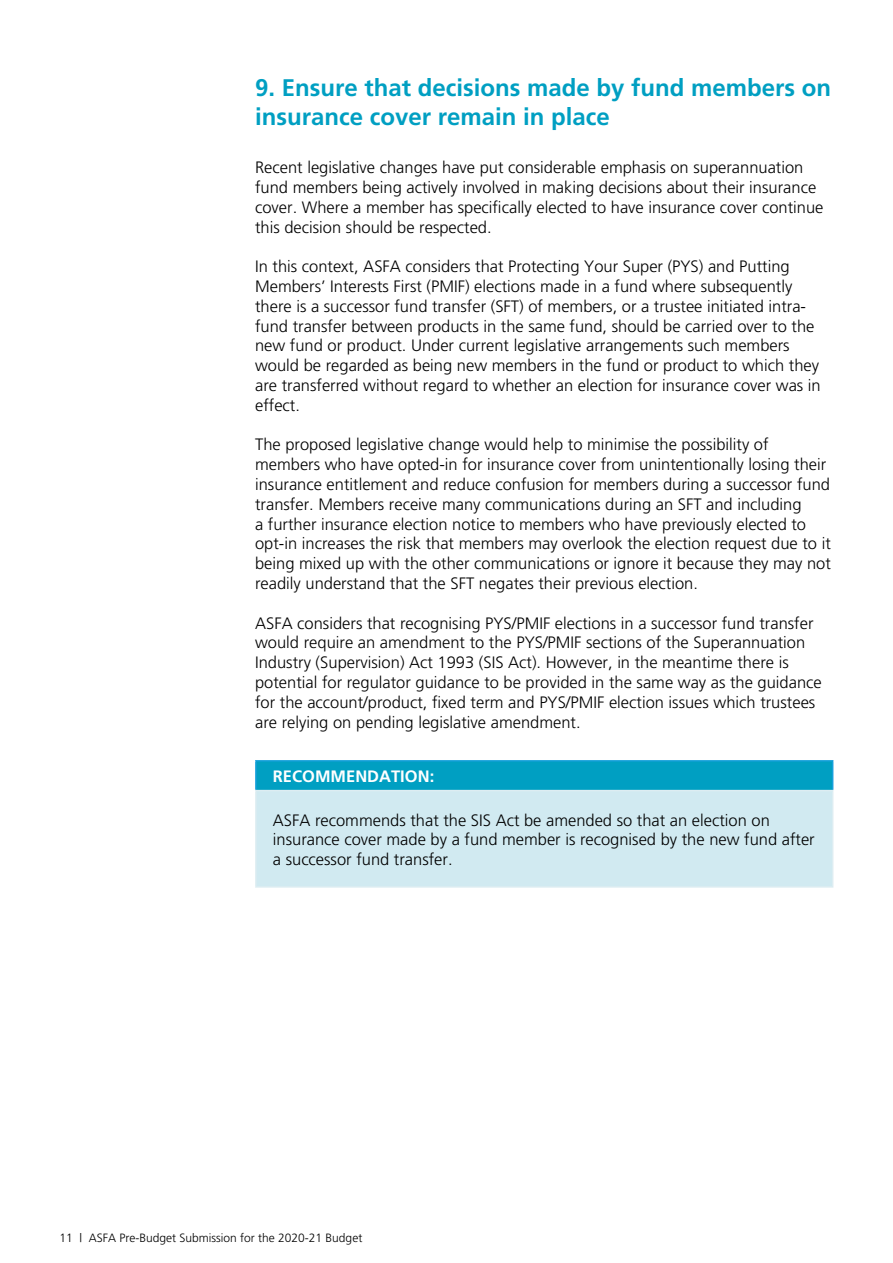
<style>
.page{position:relative;width:893px;height:1263px;background:#fff}
.page>*{position:absolute;margin:0;border:0;box-sizing:border-box;transform-origin:0 0}
.t1{font:700 24px/28.8px "Frutiger";color:#009fc2}
.t2{font:300 16.5px/19.8px "Frutiger";color:#000}
.t3{font:700 16.5px "Frutiger";color:#fff}
.t4{font:300 12px "Frutiger";color:#000}
</style>
<div class="page">
<div style="left:256px;top:761px;width:577px;height:29px;background:#009fc2"></div>
<div style="left:256px;top:790px;width:577px;height:97px;background:#d1eaf1"></div>
<hr style="left:255px;top:760px;width:578px;height:1px;background:#16a0db">
<hr style="left:255px;top:761px;width:2px;height:29px;background:#16a0db">
<svg style="left:832px;top:761px;width:1px;height:29px"></svg>
<hr style="left:255px;top:790px;width:578px;height:1px;background:#ddedf2">
<hr style="left:255px;top:791px;width:2px;height:95px;background:#ddedf2">
<hr style="left:832px;top:791px;width:1px;height:95px;background:#ddedf2">
<hr style="left:255px;top:886px;width:578px;height:2px;background:#ddedf2">
<h1 class="t1" style="left:255px;top:73px;width:578px">9. Ensure that decisions made by fund members on insurance cover remain in place</h1>
<p class="t2" style="left:255px;top:158px;width:570px">Recent legislative changes have put considerable emphasis on superannuation fund members being actively involved in making decisions about their insurance cover. Where a member has specifically elected to have insurance cover continue this decision should be respected.</p>
<p class="t2" style="left:255px;top:257px;width:567px">In this context, ASFA considers that Protecting Your Super (PYS) and Putting Members’ Interests First (PMIF) elections made in a fund where subsequently there is a successor fund transfer (SFT) of members, or a trustee initiated intra&shy;fund transfer between products in the same fund, should be carried over to the new fund or product. Under current legislative arrangements such members would be regarded as being new members in the fund or product to which they are transferred without regard to whether an election for insurance cover was in effect.</p>
<p class="t2" style="left:255px;top:435px;width:577px">The proposed legislative change would help to minimise the possibility of members who have opted-in for insurance cover from unintentionally losing their insurance entitlement and reduce confusion for members during a successor fund transfer. Members receive many communications during an SFT and including<br>a further insurance election notice to members who have previously elected to opt-in increases the risk that members may overlook the election request due to it being mixed up with the other communications or ignore it because they may not readily understand that the SFT negates their previous election.</p>
<p class="t2" style="left:255px;top:613px;width:568px">ASFA considers that recognising PYS/PMIF elections in a successor fund transfer would require an amendment to the PYS/PMIF sections of the Superannuation Industry (Supervision) Act 1993 (SIS Act). However, in the meantime there is potential for regulator guidance to be provided in the same way as the guidance for the account/product, fixed term and PYS/PMIF election issues which trustees are relying on pending legislative amendment.</p>
<p class="t3" style="left:273px;top:767px;width:163px">RECOMMENDATION:</p>
<p class="t2" style="left:273px;top:810px;width:543px">ASFA recommends that the SIS Act be amended so that an election on insurance cover made by a fund member is recognised by the new fund after a successor fund transfer.</p>
<p class="t4" style="left:60px;top:1231px;width:304px">11 | ASFA Pre-Budget Submission for the 2020-21 Budget</p>
</div>
